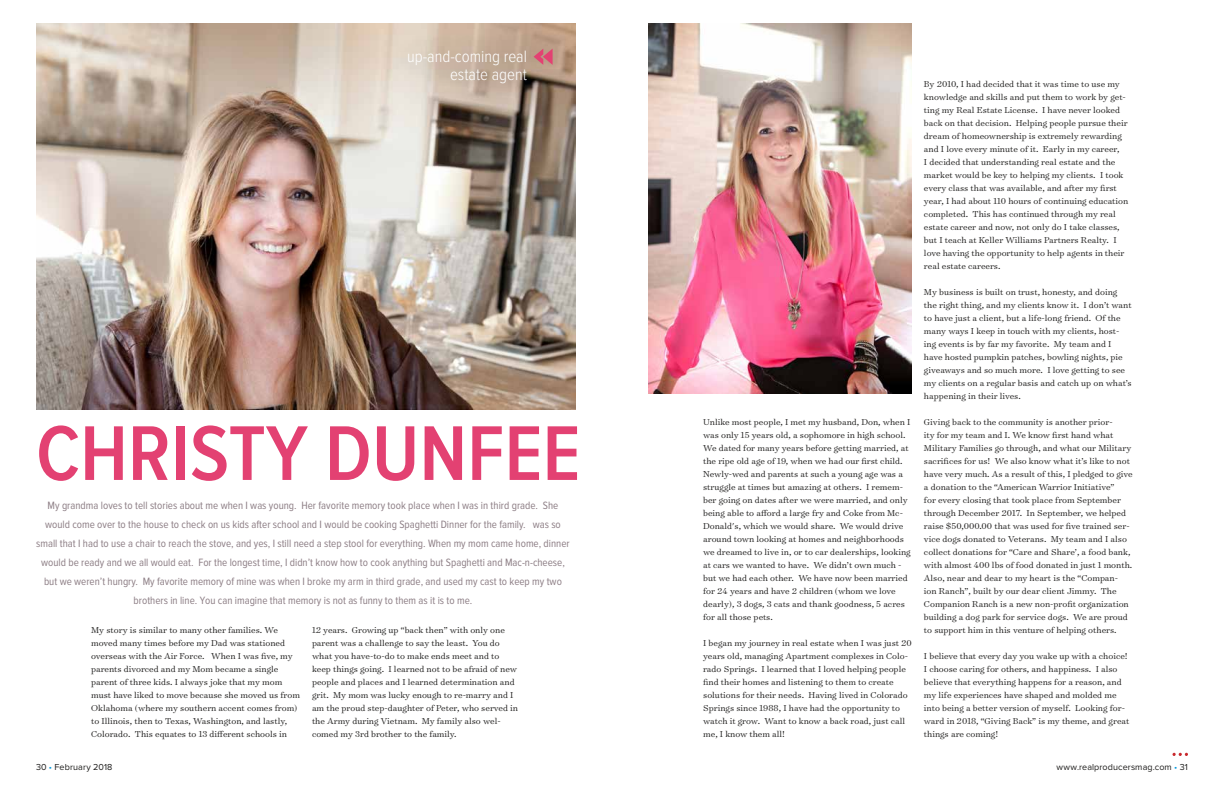
<style>
.page{position:relative;width:1224px;height:792px;background:#fff}
.page>*{position:absolute;margin:0;border:0;box-sizing:border-box;transform-origin:0 0}
.t1{font:600 80.4px "Proxima Nova Cond";color:#e34172}
.t2{font:300 17px/18px "Proxima Nova Cond";color:#fff;text-align:right}
.t3{font:11px/19px "Proxima Nova Cond";color:#8d7e85;text-align:center}
.t4{font:300 9.8px/13px "Surveyor Text";color:#1c1b1a}
.t5{font:9px "Proxima Nova";letter-spacing:.01em;color:#1c1b1a}
.s1{color:#0098dd}
</style>
<div class="page">
<img style="left:36px;top:24px;width:540px;height:386px">
<div style="left:386px;top:26px;width:191px;height:79px;background:#1c1b1a;opacity:.45"></div>
<svg style="left:534px;top:49px;width:19px;height:16px"></svg>
<img style="left:648px;top:24px;width:264px;height:370px">
<svg style="left:1173px;top:753px;width:15px;height:3px"></svg>
<h2 class="t2" style="left:407px;top:48px;width:121px">up-and-coming real estate agent</h2>
<h1 class="t1" style="left:36px;top:416px;width:546px">CHRISTY DUNFEE</h1>
<p class="t3" style="left:36px;top:497px;width:535px">My grandma loves to tell stories about me when I was young. Her favorite memory took place when I was in third grade. She would come over to the house to check on us kids after school and I would be cooking Spaghetti Dinner for the family. was so small that I had to use a chair to reach the stove, and yes, I still need a step stool for everything. When my mom came home, dinner would be ready and we all would eat. For the longest time, I didn’t know how to cook anything but Spaghetti and Mac-n-cheese, but we weren’t hungry. My favorite memory of mine was when I broke my arm in third grade, and used my cast to keep my two brothers in line. You can imagine that memory is not as funny to them as it is to me.</p>
<p class="t4" style="left:91px;top:623px;width:210px">My story is similar to many other families. We moved many times before my Dad was stationed overseas with the Air Force. When I was five, my parents divorced and my Mom became a single parent of three kids. I always joke that my mom must have liked to move because she moved us from Oklahoma (where my southern accent comes from) to Illinois, then to Texas, Washington, and lastly, Colorado. This equates to 13 different schools in</p>
<p class="t4" style="left:312px;top:623px;width:208px">12 years. Growing up “back then” with only one parent was a challenge to say the least. You do what you have-to-do to make ends meet and to keep things going. I learned not to be afraid of new people and places and I learned determination and grit. My mom was lucky enough to re-marry and I am the proud step-daughter of Peter, who served in the Army during Vietnam. My family also wel&shy;comed my 3rd brother to the family.</p>
<p class="t4" style="left:703px;top:415px;width:209px">Unlike most people, I met my husband, Don, when I was only 15 years old, a sophomore in high school.<br>We dated for many years before getting married, at the ripe old age of 19, when we had our first child.<br>Newly-wed and parents at such a young age was a struggle at times but amazing at others. I remem&shy;ber going on dates after we were married, and only being able to afford a large fry and Coke from Mc-Donald's, which we would share. We would drive around town looking at homes and neighborhoods we dreamed to live in, or to car dealerships, looking at cars we wanted to have. We didn’t own much - but we had each other. We have now been married for 24 years and have 2 children (whom we love dearly), 3 dogs, 3 cats and thank goodness, 5 acres for all those pets.</p>
<p class="t4" style="left:703px;top:636px;width:210px">I began my journey in real estate when I was just 20 years old, managing Apartment complexes in Colo&shy;rado Springs. I learned that I loved helping people find their homes and listening to them to create solutions for their needs. Having lived in Colorado Springs since 1988, I have had the opportunity to watch it grow. Want to know a back road, just call me, I know them all!</p>
<p class="t4" style="left:924px;top:77px;width:206px">By 2010, I had decided that it was time to use my knowledge and skills and put them to work by get&shy;ting my Real Estate License. I have never looked back on that decision. Helping people pursue their dream of homeownership is extremely rewarding and I love every minute of it. Early in my career,<br>I decided that understanding real estate and the market would be key to helping my clients. I took every class that was available, and after my first year, I had about 110 hours of continuing education completed. This has continued through my real estate career and now, not only do I take classes, but I teach at Keller Williams Partners Realty. I love having the opportunity to help agents in their real estate careers.</p>
<p class="t4" style="left:924px;top:285px;width:209px">My business is built on trust, honesty, and doing the right thing, and my clients know it. I don’t want to have just a client, but a life-long friend. Of the many ways I keep in touch with my clients, host&shy;ing events is by far my favorite. My team and I have hosted pumpkin patches, bowling nights, pie giveaways and so much more. I love getting to see my clients on a regular basis and catch up on what’s happening in their lives.</p>
<p class="t4" style="left:924px;top:415px;width:210px">Giving back to the community is another prior-<br>ity for my team and I. We know first hand what Military Families go through, and what our Military sacrifices for us! We also know what it’s like to not have very much. As a result of this, I pledged to give a donation to the “American Warrior Initiative”<br>for every closing that took place from September through December 2017. In September, we helped raise $50,000.00 that was used for five trained ser&shy;vice dogs donated to Veterans. My team and I also collect donations for “Care and Share’, a food bank, with almost 400 lbs of food donated in just 1 month.<br>Also, near and dear to my heart is the “Compan&shy;ion Ranch”, built by our dear client Jimmy. The Companion Ranch is a new non-profit organization building a dog park for service dogs. We are proud to support him in this venture of helping others.</p>
<p class="t4" style="left:924px;top:649px;width:207px">I believe that every day you wake up with a choice!<br>I choose caring for others, and happiness. I also believe that everything happens for a reason, and my life experiences have shaped and molded me into being a better version of myself. Looking for&shy;ward in 2018, “Giving Back” is my theme, and great things are coming!</p>
<p class="t5" style="left:36px;top:762px;width:78px">30 <span class="s1">•</span> February 2018</p>
<p class="t5" style="left:1057px;top:762px;width:133px">www.realproducersmag.com <span class="s1">•</span> 31</p>
</div>
